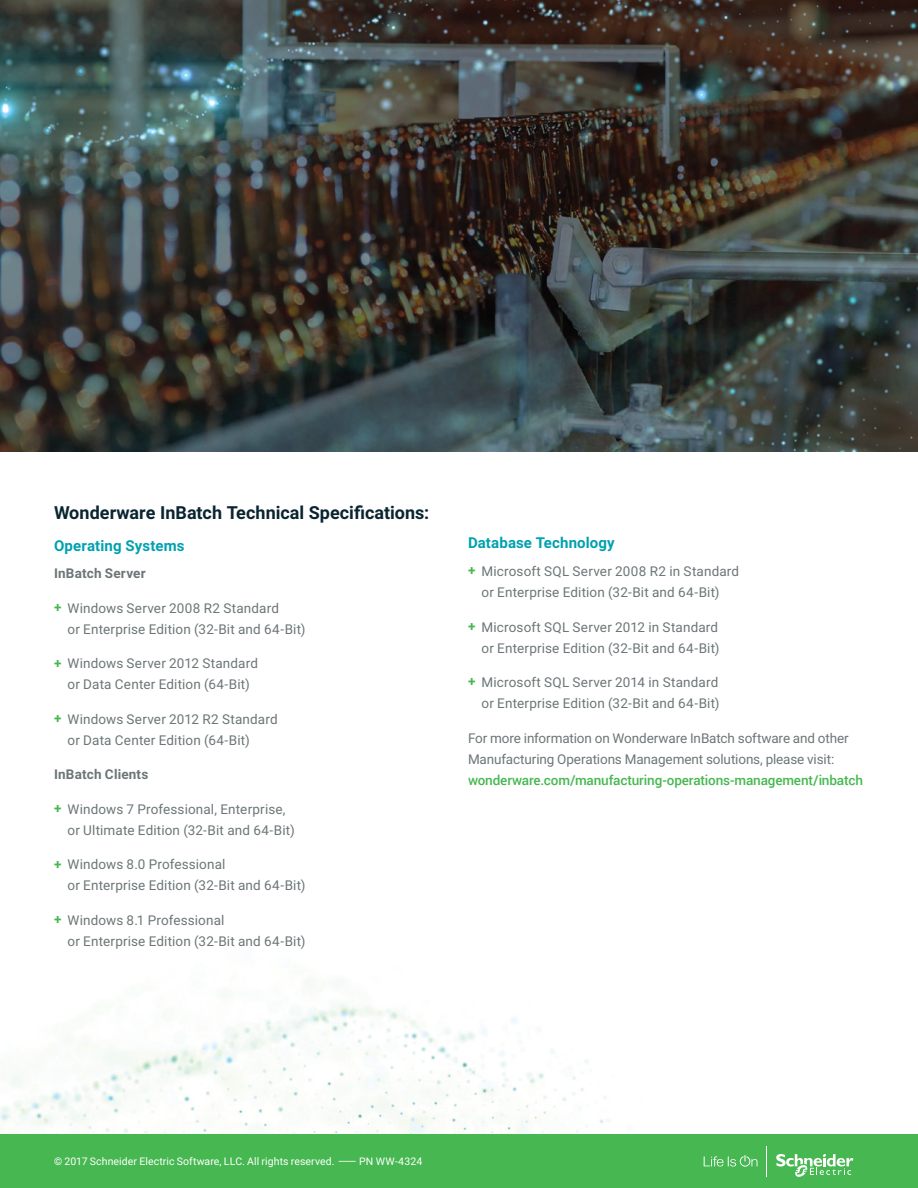
<style>
.page{position:relative;width:918px;height:1188px;background:#fff}
.page>*{position:absolute;margin:0;border:0;box-sizing:border-box;transform-origin:0 0}
.Section_Header{font:700 18px "Roboto";color:#0a2430}
.Section_Header_2{font:700 15px "Roboto";letter-spacing:.01em;color:#00a1af}
.DS_Body_Text{font:13.5px/21px "Roboto";letter-spacing:.01em;color:#6c7677}
.DS_Body_Text-2{font:13.5px/21px "Roboto";letter-spacing:-.01em;color:#6c7677}
.DS_Body_Text-3{font:700 13.5px "Roboto";letter-spacing:.015em;color:#6c7677}
.t1{font:10.5px "Roboto";letter-spacing:.005em;color:#fff}
.s1{font-weight:700;color:#46b751}
.s2{font-weight:500;color:#46b751}
</style>
<div class="page">
<img style="left:0;top:978px;width:610px;height:156px">
<div style="left:0;top:1134px;width:918px;height:54px;background:#46b751"></div>
<svg style="left:704px;top:1155px;width:53px;height:12px"></svg>
<svg style="left:776px;top:1154px;width:77px;height:23px"></svg>
<hr style="left:767px;top:1146px;width:1px;height:31px;background:#fff">
<img style="left:0;top:0;width:918px;height:452px">
<p class="Section_Header" style="left:54px;top:500px;width:377px">Wonderware InBatch Technical Specifications:</p>
<p class="Section_Header_2" style="left:54px;top:535px;width:132px">Operating Systems</p>
<p class="DS_Body_Text-3" style="left:54px;top:564px;width:93px">InBatch Server</p>
<p class="DS_Body_Text" style="left:68px;top:597px;width:240px;text-indent:-14px"><span class="s1">+</span> Windows Server 2008 R2 Standard<br>or Enterprise Edition (32-Bit and 64-Bit)</p>
<p class="DS_Body_Text" style="left:54px;top:652px;width:206px;text-align:center"><span class="s1">+</span> Windows Server 2012 Standard or Data Center Edition (64-Bit)</p>
<p class="DS_Body_Text" style="left:68px;top:708px;width:212px;text-indent:-14px"><span class="s1">+</span> Windows Server 2012 R2 Standard or Data Center Edition (64-Bit)</p>
<p class="DS_Body_Text-3" style="left:54px;top:765px;width:96px">InBatch Clients</p>
<p class="DS_Body_Text" style="left:68px;top:798px;width:229px;text-indent:-14px"><span class="s1">+</span> Windows 7 Professional, Enterprise, or Ultimate Edition (32-Bit and 64-Bit)</p>
<p class="DS_Body_Text" style="left:68px;top:853px;width:240px;text-indent:-14px"><span class="s1">+</span> Windows 8.0 Professional<br>or Enterprise Edition (32-Bit and 64-Bit)</p>
<p class="DS_Body_Text" style="left:68px;top:909px;width:240px;text-indent:-14px"><span class="s1">+</span> Windows 8.1 Professional<br>or Enterprise Edition (32-Bit and 64-Bit)</p>
<p class="Section_Header_2" style="left:468px;top:532px;width:148px">Database Technology</p>
<p class="DS_Body_Text" style="left:468px;top:560px;width:273px;text-align:center"><span class="s1">+</span> Microsoft SQL Server 2008 R2 in Standard or Enterprise Edition (32-Bit and 64-Bit)</p>
<p class="DS_Body_Text" style="left:468px;top:616px;width:253px;text-align:right"><span class="s1">+</span> Microsoft SQL Server 2012 in Standard or Enterprise Edition (32-Bit and 64-Bit)</p>
<p class="DS_Body_Text" style="left:468px;top:671px;width:253px;text-align:right"><span class="s1">+</span> Microsoft SQL Server 2014 in Standard or Enterprise Edition (32-Bit and 64-Bit)</p>
<p class="DS_Body_Text-2" style="left:468px;top:727px;width:397px">For more information on Wonderware InBatch software and other<br>Manufacturing Operations Management solutions, please visit: <span class="s2">wonderware.com/manufacturing-operations-management/inbatch</span></p>
<p class="t1" style="left:54px;top:1154px;width:370px">© 2017 Schneider Electric Software, LLC. All rights reserved. — PN WW-4324</p>
</div>
